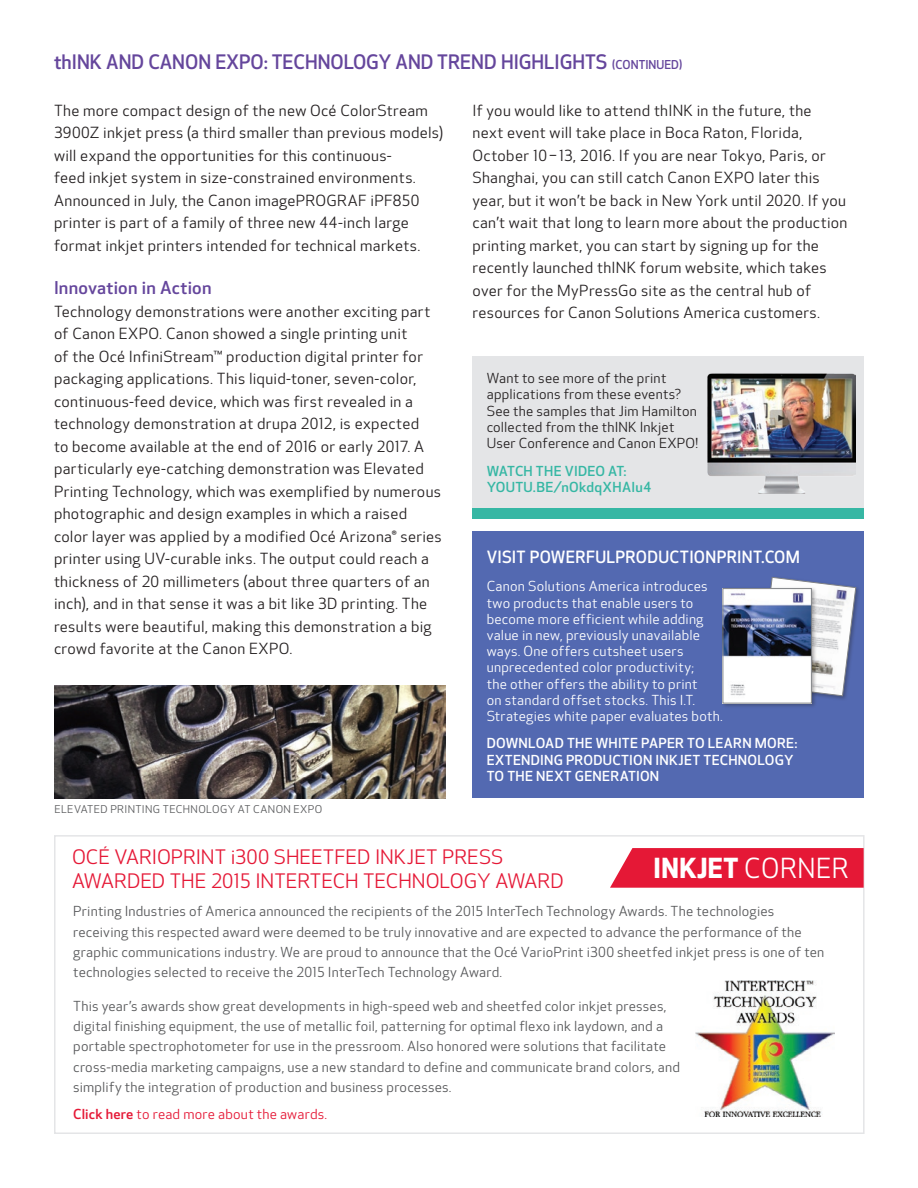
<style>
.page{position:relative;width:918px;height:1188px;background:#fff}
.page>*{position:absolute;margin:0;border:0;box-sizing:border-box;transform-origin:0 0}
.t1{font:700 27px "Apex New";letter-spacing:.02em;color:#fff}
.t2{font:19.5px/23.4px "Optic Sans 201";color:#e51836;scale:1.05 1}
.t3{font:500 19.5px "Optic Sans 301";color:#65469c}
.t4{font:500 17.25px "Optic Sans 301";letter-spacing:.01em;color:#65469c;scale:1.05 1}
.t5{font:500 16.5px "Optic Sans 301";letter-spacing:.02em;color:#fff}
.t6{font:15px/22.5px "Optic Sans 201";letter-spacing:.02em;color:#231f20;scale:1.05 1}
.t7{font:13.5px/20.2px "Optic Sans 201";letter-spacing:.015em;color:#57585a;scale:1.05 1}
.t8{font:13.5px/16.2px "Optic Sans 201";letter-spacing:.015em;color:#fff;scale:1.05 1}
.t9{font:13.5px/16.2px "Optic Sans 201";letter-spacing:.015em;color:#231f20;scale:1.05 1}
.t10{font:500 13.5px/16.2px "Optic Sans 301";letter-spacing:.02em;color:#fff;scale:1.05 1}
.t11{font:500 13.5px/16.2px "Optic Sans 301";letter-spacing:.02em;color:#36b7a4;scale:1.05 1}
.t12{font:13.5px "Optic Sans 201";letter-spacing:.015em;color:#e51836;scale:1.05 1}
.t13{font:10.5px "Optic Sans 201";letter-spacing:.035em;color:#57585a;scale:1.05 1}
.s1{font-size:12px}
.s2{font-family:"Optic Sans 301";font-weight:500}
.s3{font-weight:400}
</style>
<div class="page">
<div style="left:472px;top:531px;width:392px;height:267px;background:#5369b1"></div>
<div style="left:757px;top:575px;width:104px;height:126px;background:#231f20;opacity:.35"></div>
<svg style="left:758px;top:577px;width:98px;height:119px"></svg>
<div style="left:721px;top:586px;width:96px;height:122px;background:#231f20;opacity:.35"></div>
<img style="left:725px;top:590px;width:85px;height:111px">
<div style="left:723px;top:588px;width:89px;height:115px;border:1px solid #808285"></div>
<div style="left:472px;top:356px;width:392px;height:153px;background:#e4e5e7"></div>
<div style="left:472px;top:509px;width:392px;height:10px;background:#36b7a4"></div>
<img style="left:708px;top:373px;width:148px;height:120px">
<img style="left:54px;top:686px;width:391px;height:113px">
<div style="left:54px;top:835px;width:811px;height:299px;border:2px solid #e4e5e7"></div>
<svg style="left:610px;top:848px;width:254px;height:40px;background:#e62440"></svg>
<img style="left:696px;top:980px;width:138px;height:137px">
<h2 class="t3" style="left:54px;top:50px;width:630px">thINK AND CANON EXPO: TECHNOLOGY AND TREND HIGHLIGHTS <span class="s1">(CONTINUED)</span></h2>
<p class="t6" style="left:472px;top:100px;width:359px">If you would like to attend thINK in the future, the<br>next event will take place in Boca Raton, Florida, October 10 – 13, 2016. If you are near Tokyo, Paris, or Shanghai, you can still catch Canon EXPO later this year, but it won’t be back in New York until 2020. If you can’t wait that long to learn more about the production printing market, you can start by signing up for the recently launched thINK forum website, which takes over for the MyPressGo site as the central hub of resources for Canon Solutions America customers.</p>
<p class="t6" style="left:54px;top:100px;width:372px">The more compact design of the new Océ ColorStream 3900Z inkjet press (a third smaller than previous models) will expand the opportunities for this continuous-<br>feed inkjet system in size-constrained environments.<br>Announced in July, the Canon imagePROGRAF iPF850 printer is part of a family of three new 44-inch large format inkjet printers intended for technical markets.</p>
<p class="t4" style="left:54px;top:278px;width:152px">Innovation in Action</p>
<p class="t6" style="left:54px;top:301px;width:371px">Technology demonstrations were another exciting part of Canon EXPO. Canon showed a single printing unit<br>of the Océ InfiniStream™ production digital printer for packaging applications. This liquid-toner, seven-color, continuous-feed device, which was first revealed in a technology demonstration at drupa 2012, is expected<br>to become available at the end of 2016 or early 2017. A particularly eye-catching demonstration was Elevated Printing Technology, which was exemplified by numerous photographic and design examples in which a raised color layer was applied by a modified Océ Arizona® series printer using UV-curable inks. The output could reach a thickness of 20 millimeters (about three quarters of an inch), and in that sense it was a bit like 3D printing. The results were beautiful, making this demonstration a big crowd favorite at the Canon EXPO.</p>
<p class="t9" style="left:487px;top:371px;width:203px">Want to see more of the print applications from these events?<br>See the samples that Jim Hamilton collected from the thINK Inkjet<br>User Conference and Canon EXPO!</p>
<p class="t11" style="left:487px;top:463px;width:158px">WATCH THE VIDEO AT:<br>YOUTU.BE/nOkdqXHAIu4</p>
<p class="t5" style="left:487px;top:547px;width:315px">VISIT POWERFULPRODUCTIONPRINT.COM</p>
<p class="t8" style="left:487px;top:579px;width:226px">Canon Solutions America introduces two products that enable users to become more efficient while adding value in new, previously unavailable ways. One offers cutsheet users unprecedented color productivity;<br>the other offers the ability to print<br>on standard offset stocks. This I.T.<br>Strategies white paper evaluates both.</p>
<p class="t10" style="left:487px;top:736px;width:298px">DOWNLOAD THE WHITE PAPER TO LEARN MORE:<br>EXTENDING PRODUCTION INKJET TECHNOLOGY<br>TO THE NEXT GENERATION</p>
<p class="t13" style="left:54px;top:803px;width:257px">ELEVATED PRINTING TECHNOLOGY AT CANON EXPO</p>
<h2 class="t2" style="left:72px;top:846px;width:470px">OCÉ VARIOPRINT i300 SHEETFED INKJET PRESS<br>AWARDED THE 2015 INTERTECH TECHNOLOGY AWARD</h2>
<p class="t7" style="left:73px;top:902px;width:717px">Printing Industries of America announced the recipients of the 2015 InterTech Technology Awards. The technologies receiving this respected award were deemed to be truly innovative and are expected to advance the performance of the graphic communications industry. We are proud to announce that the Océ VarioPrint i300 sheetfed inkjet press is one of ten technologies selected to receive the 2015 InterTech Technology Award.</p>
<p class="t7" style="left:73px;top:996px;width:579px">This year’s awards show great developments in high-speed web and sheetfed color inkjet presses, digital finishing equipment, the use of metallic foil, patterning for optimal flexo ink laydown, and a portable spectrophotometer for use in the pressroom. Also honored were solutions that facilitate cross-media marketing campaigns, use a new standard to define and communicate brand colors, and simplify the integration of production and business processes.</p>
<p class="t12" style="left:73px;top:1107px;width:243px"><span class="s2">Click here</span> to read more about the awards.</p>
<h1 class="t1" style="left:654px;top:849px;width:197px">INKJET <span class="s3">CORNER</span></h1>
</div>
